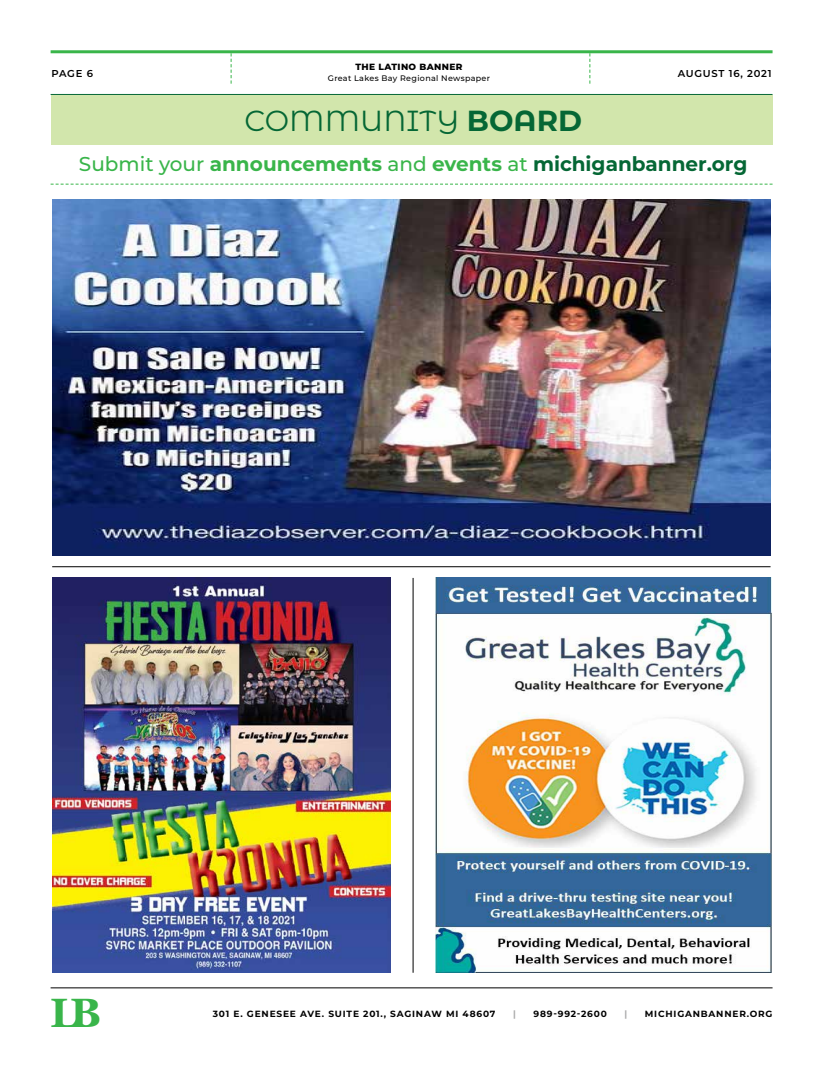
<style>
.page{position:relative;width:820px;height:1078px;background:#fff}
.page>*{position:absolute;margin:0;border:0;box-sizing:border-box;transform-origin:0 0}
.t1{font:700 41px "Georgia";color:#39b54a}
.t2{font:29px "Montserrat Alternates";color:#056735}
.t3{font:700 20px "Montserrat";color:#39b54a}
.t4{font:600 10px "Montserrat";letter-spacing:.075em;color:#000101}
.t5{font:700 9px "Montserrat";letter-spacing:.09em;color:#000}
.t6{font:800 9px "Montserrat";letter-spacing:.04em;color:#000101}
.t7{font:700 9px "Montserrat";color:#aaaaab}
.t8{font:500 8px "Montserrat";letter-spacing:.04em;color:#000101}
.s1{font-weight:700}
.s2{font-weight:500}
.s3{color:#056735}
</style>
<div class="page">
<hr style="left:51px;top:50px;width:721px;height:3px;background:#39b54a">
<hr style="left:51px;top:94px;width:721px;height:1px;background:#056735">
<svg style="left:589px;top:53px;width:1px;height:31px"></svg>
<svg style="left:230px;top:53px;width:1px;height:31px"></svg>
<hr style="left:51px;top:987px;width:721px;height:1px;background:#000">
<div style="left:51px;top:95px;width:721px;height:49px;background:#d2e6ac"></div>
<svg style="left:51px;top:184px;width:721px;height:1px"></svg>
<hr style="left:412px;top:577px;width:1px;height:395px;background:#000">
<hr style="left:52px;top:566px;width:718px;height:1px;background:#000">
<img style="left:435px;top:577px;width:336px;height:395px">
<img style="left:52px;top:199px;width:718px;height:356px">
<img style="left:52px;top:577px;width:338px;height:395px">
<p class="t4" style="left:52px;top:66px;width:43px">PAGE 6</p>
<p class="t6" style="left:355px;top:60px;width:109px">THE LATINO BANNER</p>
<p class="t8" style="left:328px;top:72px;width:164px">Great Lakes Bay Regional Newspaper</p>
<p class="t4" style="left:677px;top:66px;width:95px">AUGUST 16, 2021</p>
<h2 class="t2" style="left:244px;top:101px;width:339px">COMMUNITY <span class="s1">BOARD</span></h2>
<h3 class="t3" style="left:79px;top:149px;width:669px"><span class="s2">Submit your</span> announcements <span class="s2">and</span> events <span class="s2">at</span> <span class="s3">michiganbanner.org</span></h3>
<h1 class="t1" style="left:50px;top:986px;width:52px">LB</h1>
<p class="t5" style="left:213px;top:1006px;width:284px">301 E. GENESEE AVE. SUITE 201., SAGINAW MI 48607</p>
<p class="t7" style="left:513px;top:1006px;width:4px">|</p>
<p class="t5" style="left:533px;top:1006px;width:75px">989-992-2600</p>
<p class="t7" style="left:624px;top:1006px;width:4px">|</p>
<p class="t5" style="left:644px;top:1006px;width:129px">MICHIGANBANNER.ORG</p>
</div>
